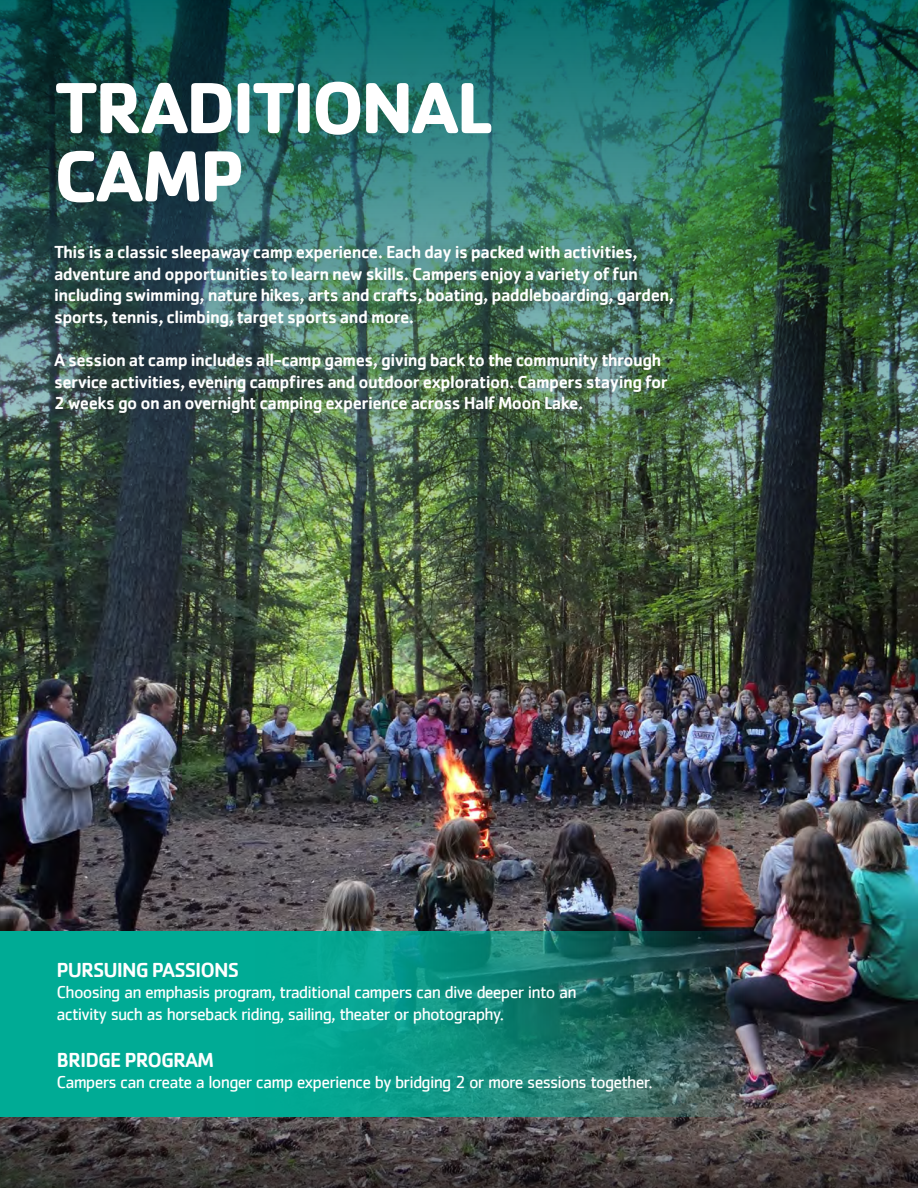
<style>
.page{position:relative;width:918px;height:1188px;background:#fff}
.page>*{position:absolute;margin:0;border:0;box-sizing:border-box;transform-origin:0 0}
.t1{font:700 75px/68.2px "Cachet";letter-spacing:-.045em;color:#fff}
.t2{font:500 21px "Cachet";letter-spacing:-.045em;color:#fff}
.t3{font:500 18px/21.6px "Cachet";letter-spacing:-.03em;color:#fff}
.t4{font:18px/21.6px "Cachet";letter-spacing:-.045em;color:#fff}
</style>
<div class="page">
<img style="left:0;top:685px;width:918px;height:403px">
<img style="left:0;top:0;width:918px;height:685px">
<svg style="left:0;top:1088px;width:918px;height:100px;background:#45403f"></svg>
<svg style="left:0;top:931px;width:745px;height:185px;background:#0f8f7f"></svg>
<div style="left:42px;top:233px;width:646px;height:195px;background:#231f20;opacity:.2"></div>
<h1 class="t1" style="left:54px;top:71px;width:440px">TRADITIONAL<br>CAMP</h1>
<p class="t3" style="left:54px;top:241px;width:622px">This is a classic sleepaway camp experience. Each day is packed with activities, adventure and opportunities to learn new skills. Campers enjoy a variety of fun including swimming, nature hikes, arts and crafts, boating, paddleboarding, garden, sports, tennis, climbing, target sports and more.</p>
<p class="t3" style="left:54px;top:349px;width:615px">A session at camp includes all-camp games, giving back to the community through service activities, evening campfires and outdoor exploration. Campers staying for<br>2 weeks go on an overnight camping experience across Half Moon Lake.</p>
<p class="t2" style="left:57px;top:957px;width:184px">PURSUING PASSIONS</p>
<p class="t4" style="left:57px;top:981px;width:522px">Choosing an emphasis program, traditional campers can dive deeper into an activity such as horseback riding, sailing, theater or photography.</p>
<p class="t2" style="left:57px;top:1047px;width:159px">BRIDGE PROGRAM</p>
<p class="t4" style="left:57px;top:1071px;width:598px">Campers can create a longer camp experience by bridging 2 or more sessions together.</p>
</div>
